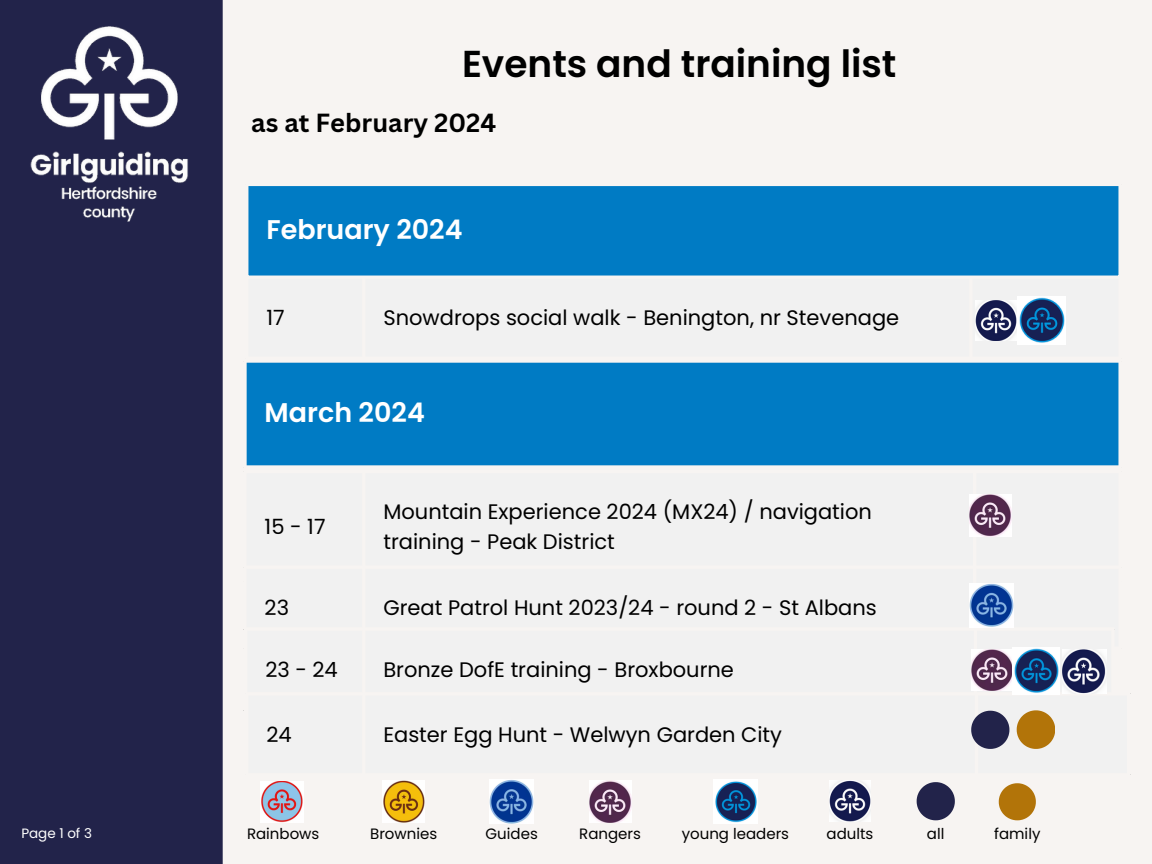
<style>
.page{position:relative;width:1152px;height:864px;background:#f7f4f2}
.page>*{position:absolute;margin:0;border:0;box-sizing:border-box;transform-origin:0 0}
.t1{font:600 37.5px "Poppins";color:#000}
.t2{font:600 27px "Poppins";color:#fff}
.t3{font:700 25.5px "Canva Sans";color:#000}
.t4{font:21px/29.2px "Poppins";color:#000}
.t5{font:15px "Poppins";color:#000}
.t6{font:13.5px "Poppins";color:#fff}
</style>
<div class="page">
<div style="left:246px;top:184px;width:874px;height:93px;background:#007bc4"></div>
<hr style="left:245px;top:186px;width:3px;height:171px;background:#f7f4f2">
<hr style="left:1118px;top:186px;width:4px;height:171px;background:#f7f4f2">
<hr style="left:245px;top:183px;width:877px;height:3px;background:#f7f4f2">
<hr style="left:245px;top:276px;width:877px;height:3px;background:#f7f4f2">
<div style="left:0;top:0;width:223px;height:864px;background:#22234a"></div>
<img style="left:18px;top:26px;width:180px;height:201px">
<img style="left:714px;top:780px;width:44px;height:44px">
<img style="left:589px;top:781px;width:42px;height:42px">
<img style="left:490px;top:780px;width:44px;height:44px">
<img style="left:383px;top:781px;width:42px;height:42px">
<img style="left:260px;top:781px;width:43px;height:42px">
<img style="left:830px;top:781px;width:40px;height:40px">
<svg style="left:999px;top:783px;width:37px;height:37px"></svg>
<svg style="left:917px;top:782px;width:38px;height:38px"></svg>
<img style="left:976px;top:300px;width:40px;height:41px">
<img style="left:1017px;top:296px;width:49px;height:49px">
<div style="left:245px;top:361px;width:875px;height:106px;background:#007bc4"></div>
<svg style="left:245px;top:363px;width:2px;height:102px"></svg>
<svg style="left:1118px;top:363px;width:2px;height:102px"></svg>
<svg style="left:245px;top:361px;width:875px;height:2px;background:#d2e1eb"></svg>
<svg style="left:245px;top:465px;width:875px;height:2px;background:#cddfea"></svg>
<img style="left:970px;top:494px;width:41px;height:42px">
<img style="left:970px;top:584px;width:44px;height:43px">
<img style="left:971px;top:649px;width:41px;height:42px">
<img style="left:1012px;top:647px;width:47px;height:48px">
<img style="left:1062px;top:649px;width:44px;height:44px">
<svg style="left:971px;top:711px;width:38px;height:38px"></svg>
<svg style="left:1017px;top:710px;width:38px;height:39px"></svg>
<p class="t1" style="left:462px;top:37px;width:436px">Events and training list</p>
<p class="t3" style="left:251px;top:105px;width:247px">as at February 2024</p>
<p class="t2" style="left:266px;top:211px;width:198px">February 2024</p>
<p class="t4" style="left:266px;top:303px;width:20px">17</p>
<p class="t4" style="left:383px;top:303px;width:517px">Snowdrops social walk - Benington, nr Stevenage</p>
<p class="t2" style="left:265px;top:394px;width:162px">March 2024</p>
<p class="t4" style="left:265px;top:512px;width:62px">15 - 17</p>
<p class="t4" style="left:383px;top:497px;width:490px">Mountain Experience 2024 (MX24) / navigation training - Peak District</p>
<p class="t4" style="left:265px;top:593px;width:26px">23</p>
<p class="t4" style="left:383px;top:593px;width:495px">Great Patrol Hunt 2023/24 - round 2 - St Albans</p>
<p class="t4" style="left:265px;top:655px;width:74px">23 - 24</p>
<p class="t4" style="left:383px;top:655px;width:352px">Bronze DofE training - Broxbourne</p>
<p class="t4" style="left:266px;top:720px;width:27px">24</p>
<p class="t4" style="left:383px;top:720px;width:400px">Easter Egg Hunt - Welwyn Garden City</p>
<p class="t6" style="left:21px;top:824px;width:72px">Page 1 of 3</p>
<p class="t5" style="left:247px;top:823px;width:74px">Rainbows</p>
<p class="t5" style="left:370px;top:823px;width:69px">Brownies</p>
<p class="t5" style="left:486px;top:823px;width:54px">Guides</p>
<p class="t5" style="left:579px;top:823px;width:63px">Rangers</p>
<p class="t5" style="left:682px;top:823px;width:109px">young leaders</p>
<p class="t5" style="left:827px;top:823px;width:48px">adults</p>
<p class="t5" style="left:927px;top:823px;width:19px">all</p>
<p class="t5" style="left:994px;top:823px;width:48px">family</p>
</div>
